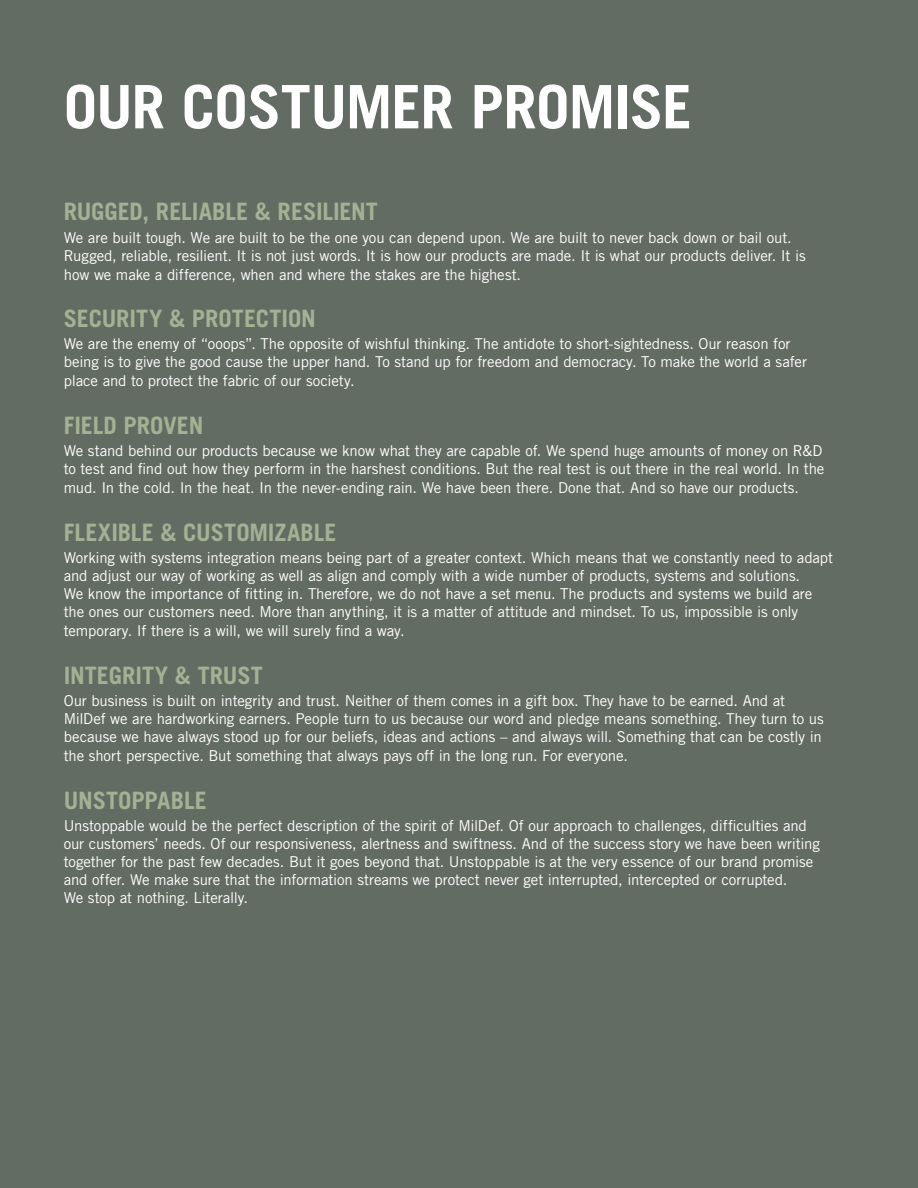
<style>
.page{position:relative;width:918px;height:1188px;background:#fff}
.page>*{position:absolute;margin:0;border:0;box-sizing:border-box;transform-origin:0 0}
.t1{font:700 60px "Trade Gothic LT Pro";letter-spacing:-.015em;color:#fff}
.t2{font:700 24px "Trade Gothic LT Pro";color:#a3b194}
.t3{font:15px/18.3px "Trade Gothic LT Pro";letter-spacing:-.01em;color:#fff}
</style>
<div class="page">
<div style="left:1px;top:0;width:917px;height:1188px;background:#636c62"></div>
<h1 class="t1" style="left:64px;top:70px;width:630px">OUR COSTUMER PROMISE</h1>
<h2 class="t2" style="left:64px;top:197px;width:316px">RUGGED, RELIABLE &amp; RESILIENT</h2>
<p class="t3" style="left:64px;top:228px;width:744px">We are built tough. We are built to be the one you can depend upon. We are built to never back down or bail out.<br>Rugged, reliable, resilient. It is not just words. It is how our products are made. It is what our products deliver. It is how we make a difference, when and where the stakes are the highest.</p>
<h2 class="t2" style="left:64px;top:304px;width:254px">SECURITY &amp; PROTECTION</h2>
<p class="t3" style="left:64px;top:335px;width:745px">We are the enemy of “ooops”. The opposite of wishful thinking. The antidote to short-sightedness. Our reason for being is to give the good cause the upper hand. To stand up for freedom and democracy. To make the world a safer place and to protect the fabric of our society.</p>
<h2 class="t2" style="left:64px;top:411px;width:141px">FIELD PROVEN</h2>
<p class="t3" style="left:64px;top:442px;width:762px">We stand behind our products because we know what they are capable of. We spend huge amounts of money on R&amp;D to test and find out how they perform in the harshest conditions. But the real test is out there in the real world. In the mud. In the cold. In the heat. In the never-ending rain. We have been there. Done that. And so have our products.</p>
<h2 class="t2" style="left:64px;top:518px;width:274px">FLEXIBLE &amp; CUSTOMIZABLE</h2>
<p class="t3" style="left:64px;top:548px;width:771px">Working with systems integration means being part of a greater context. Which means that we constantly need to adapt and adjust our way of working as well as align and comply with a wide number of products, systems and solutions.<br>We know the importance of fitting in. Therefore, we do not have a set menu. The products and systems we build are the ones our customers need. More than anything, it is a matter of attitude and mindset. To us, impossible is only temporary. If there is a will, we will surely find a way.</p>
<h2 class="t2" style="left:64px;top:660px;width:201px">INTEGRITY &amp; TRUST</h2>
<p class="t3" style="left:64px;top:691px;width:761px">Our business is built on integrity and trust. Neither of them comes in a gift box. They have to be earned. And at MilDef we are hardworking earners. People turn to us because our word and pledge means something. They turn to us because we have always stood up for our beliefs, ideas and actions – and always will. Something that can be costly in the short perspective. But something that always pays off in the long run. For everyone.</p>
<h2 class="t2" style="left:64px;top:785px;width:145px">UNSTOPPABLE</h2>
<p class="t3" style="left:64px;top:816px;width:758px">Unstoppable would be the perfect description of the spirit of MilDef. Of our approach to challenges, difficulties and our customers’ needs. Of our responsiveness, alertness and swiftness. And of the success story we have been writing together for the past few decades. But it goes beyond that. Unstoppable is at the very essence of our brand promise and offer. We make sure that the information streams we protect never get interrupted, intercepted or corrupted.<br>We stop at nothing. Literally.</p>
</div>
